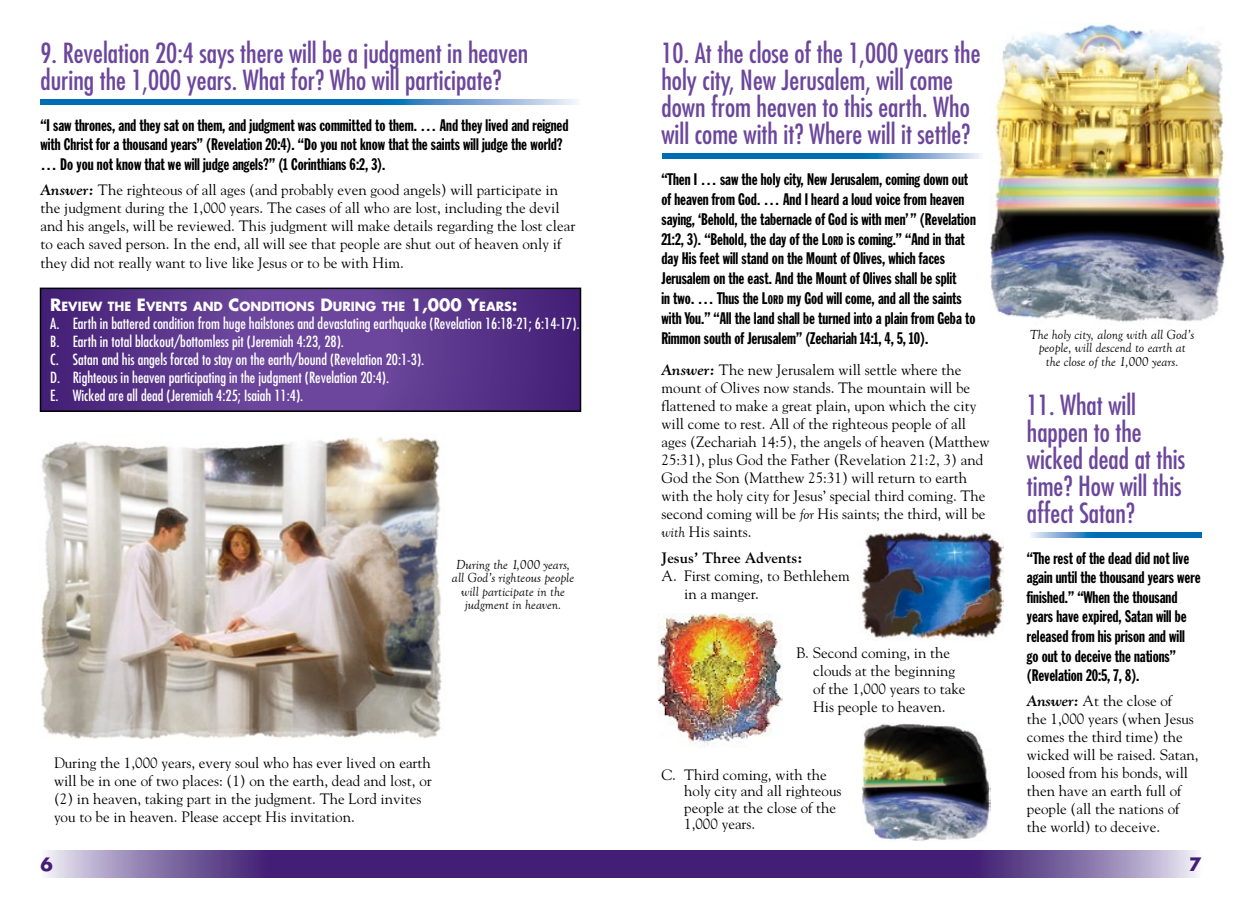
<style>
.page{position:relative;width:1242px;height:918px;background:#fff}
.page>*{position:absolute;margin:0;border:0;box-sizing:border-box;transform-origin:0 0}
.t1{font:condensed 27px/27px "Futura";color:#6b469c}
.t2{font:700 18px "Futura";color:#441e76}
.t3{font:16.5px/19.8px "Franklin Gothic Extra Cond";color:#000}
.t4{font:15px/18px "Goudy";color:#000}
.t5{font:condensed 15px/18px "Futura";color:#fff}
.t6{font:700 15px "Goudy";color:#000}
.t7{font:italic 13.5px/13.5px "Goudy Old Style T";color:#000;text-align:center}
.t8{font:700 12.3px "Futura";color:#fff}
.s1{font-weight:700;font-style:italic}
.s2{font-size:16.5px}
.s3{font-style:inherit}
.s4{font-size:12.3px}
.s5{font-family:"Goudy Old Style T";font-style:italic}
</style>
<div class="page">
<svg style="left:46px;top:851px;width:1151px;height:27px;background:#5f428b"></svg>
<svg style="left:663px;top:154px;width:317px;height:5px;background:#2b82bf"></svg>
<img style="left:990px;top:24px;width:237px;height:298px">
<svg style="left:40px;top:100px;width:536px;height:5px;background:#2c82bf"></svg>
<svg style="left:43px;top:291px;width:535px;height:118px;background:#5b378d"></svg>
<div style="left:40px;top:288px;width:541px;height:124px;border:2px solid #000"></div>
<svg style="left:1031px;top:533px;width:171px;height:5px"></svg>
<img style="left:658px;top:613px;width:124px;height:134px">
<img style="left:861px;top:532px;width:142px;height:109px">
<img style="left:861px;top:723px;width:129px;height:118px">
<img style="left:40px;top:437px;width:402px;height:302px">
<h1 class="t1" style="left:40px;top:39px;width:489px">9. Revelation 20:4 says there will be a judgment in heaven during the 1,000 years. What for? Who will participate?</h1>
<p class="t3" style="left:40px;top:115px;width:529px">“I saw thrones, and they sat on them, and judgment was committed to them. … And they lived and reigned with Christ for a thousand years” (Revelation 20:4). “Do you not know that the saints will judge the world? … Do you not know that we will judge angels?” (1 Corinthians 6:2, 3).</p>
<p class="t4" style="left:40px;top:180px;width:536px"><span class="s1">Answer:</span> The righteous of all ages (and probably even good angels) will participate in the judgment during the 1,000 years. The cases of all who are lost, including the devil and his angels, will be reviewed. This judgment will make details regarding the lost clear to each saved person. In the end, all will see that people are shut out of heaven only if</p>
<p class="t4" style="left:40px;top:254px;width:365px">they did not really want to live like Jesus or to be with Him.</p>
<p class="t8" style="left:50px;top:298px;width:469px"><span class="s2">R</span>EVIEW THE <span class="s2">E</span>VENTS AND <span class="s2">C</span>ONDITIONS <span class="s2">D</span>URING THE <span class="s2">1,000 Y</span>EARS<span class="s2">:</span></p>
<p class="t5" style="left:50px;top:315px;width:531px">A. Earth in battered condition from huge hailstones and devastating earthquake (Revelation 16:18-21; 6:14-17).<br>B. Earth in total blackout/bottomless pit (Jeremiah 4:23, 28).<br>C. Satan and his angels forced to stay on the earth/bound (Revelation 20:1-3).<br>D. Righteous in heaven participating in the judgment (Revelation 20:4).<br>E. Wicked are all dead (Jeremiah 4:25; Isaiah 11:4).</p>
<p class="t7" style="left:452px;top:558px;width:124px">During the 1,000 years, all God’s righteous people will participate in the judgment in heaven.</p>
<p class="t4" style="left:54px;top:753px;width:379px">During the 1,000 years, every soul who has ever lived on earth will be in one of two places: (1) on the earth, dead and lost, or (2) in heaven, taking part in the judgment. The Lord invites you to be in heaven. Please accept His invitation.</p>
<h1 class="t1" style="left:662px;top:39px;width:320px">10. At the close of the 1,000 years the holy city, New Jerusalem, will come down from heaven to this earth. Who will come with it? Where will it settle?</h1>
<p class="t3" style="left:661px;top:170px;width:316px">“Then I … saw the holy city, New Jerusalem, coming down out of heaven from God. … And I heard a loud voice from heaven saying, ‘Behold, the tabernacle of God is with men’” (Revelation 21:2, 3). “Behold, the day of the <span class="s3">L</span><span class="s4">ORD</span> is coming.” “And in that day His feet will stand on the Mount of Olives, which faces Jerusalem on the east. And the Mount of Olives shall be split<br>in two. … Thus the <span class="s3">L</span><span class="s4">ORD</span> my God will come, and all the saints with You.” “All the land shall be turned into a plain from Geba to Rimmon south of Jerusalem” (Zechariah 14:1, 4, 5, 10).</p>
<p class="t4" style="left:662px;top:360px;width:329px"><span class="s1">Answer:</span> The new Jerusalem will settle where the mount of Olives now stands. The mountain will be flattened to make a great plain, upon which the city will come to rest. All of the righteous people of all ages (Zechariah 14:5), the angels of heaven (Matthew 25:31), plus God the Father (Revelation 21:2, 3) and God the Son (Matthew 25:31) will return to earth with the holy city for Jesus’ special third coming. The second coming will be <span class="s5">for</span> His saints; the third, will be <span class="s5">with</span> His saints.</p>
<p class="t6" style="left:662px;top:548px;width:142px">Jesus’ Three Advents:</p>
<p class="t4" style="left:684px;top:566px;width:167px;text-indent:-23px">A. First coming, to Bethlehem in a manger.</p>
<p class="t4" style="left:813px;top:643px;width:154px;text-indent:-17px">B. Second coming, in the clouds at the beginning of the 1,000 years to take<br>His people to heaven.</p>
<p class="t4" style="left:684px;top:766px;width:159px;line-height:16.5px;text-indent:-23px">C. Third coming, with the holy city and all righteous people at the close of the<br>1,000 years.</p>
<p class="t7" style="left:1030px;top:328px;width:166px">The holy city, along with all God’s people, will descend to earth at the close of the 1,000 years.</p>
<h1 class="t1" style="left:1027px;top:391px;width:160px">11. What will happen to the wicked dead at this time? How will this affect Satan?</h1>
<p class="t3" style="left:1027px;top:548px;width:175px">“The rest of the dead did not live again until the thousand years were finished.” “When the thousand years have expired, Satan will be released from his prison and will go out to deceive the nations” (Revelation 20:5, 7, 8).</p>
<p class="t4" style="left:1027px;top:691px;width:173px"><span class="s1">Answer:</span> At the close of<br>the 1,000 years (when Jesus comes the third time) the wicked will be raised. Satan, loosed from his bonds, will then have an earth full of people (all the nations of the world) to deceive.</p>
<p class="t2" style="left:40px;top:852px;width:14px">6</p>
<p class="t2" style="left:1189px;top:852px;width:14px">7</p>
</div>
